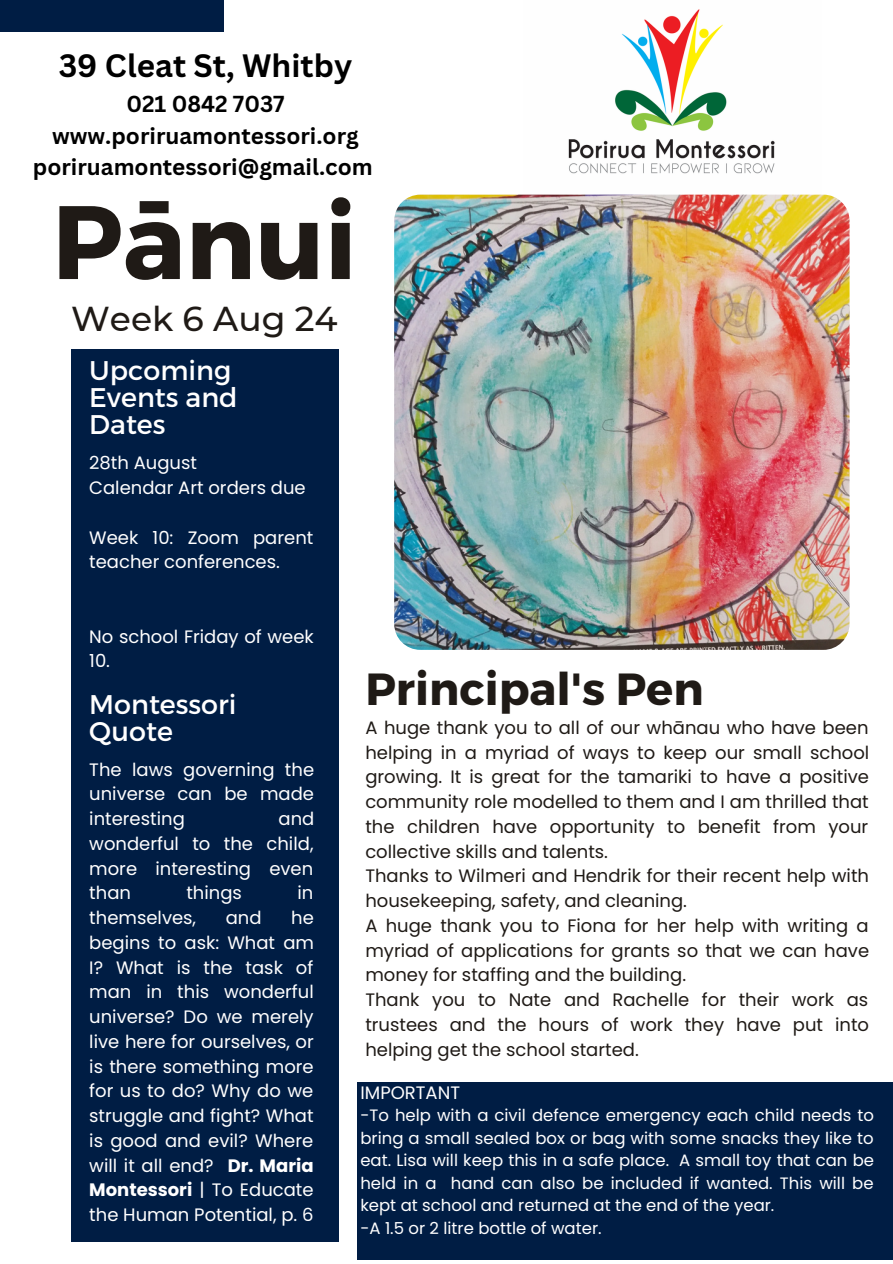
<style>
.page{position:relative;width:893px;height:1264px;background:#fff}
.page>*{position:absolute;margin:0;border:0;box-sizing:border-box;transform-origin:0 0}
.t1{font:700 104.1px "Montserrat";color:#1f1a16}
.t2{font:700 45px "Montserrat";color:#1f1a16}
.t3{font:500 34.5px "Montserrat";color:#1f1a16}
.t4{font:700 31.5px "Canva Sans";color:#000}
.t5{font:27px/27px "Montserrat";color:#fff}
.t6{font:700 22.5px "Canva Sans";color:#000}
.t7{font:18px/24.8px "Poppins";color:#1f1a16;text-align:justify}
.t8{font:18px/24.8px "Poppins";color:#fff;text-align:justify}
.t9{font:16.5px/22.5px "Poppins";color:#fff;text-align:justify}
.s1{font-weight:700}
</style>
<div class="page">
<div style="left:71px;top:349px;width:268px;height:892px;background:#001d44"></div>
<div style="left:0;top:0;width:223px;height:32px;background:#001d44"></div>
<div style="left:357px;top:1082px;width:535px;height:178px;background:#001d44"></div>
<img style="left:568px;top:9px;width:207px;height:165px">
<img style="left:394px;top:195px;width:455px;height:455px;border-radius:26px">
<p class="t4" style="left:59px;top:44px;width:295px">39 Cleat St, Whitby</p>
<p class="t6" style="left:126px;top:88px;width:160px">021 0842 7037</p>
<p class="t6" style="left:52px;top:119px;width:308px">www.poriruamontessori.org</p>
<p class="t6" style="left:33px;top:151px;width:341px">poriruamontessori@gmail.com</p>
<p class="t1" style="left:52px;top:174px;width:306px">Pānui</p>
<p class="t3" style="left:71px;top:297px;width:268px">Week 6 Aug 24</p>
<p class="t5" style="left:89px;top:356px;width:150px">Upcoming<br>Events and<br>Dates</p>
<p class="t8" style="left:89px;top:451px;width:109px">28th August</p>
<p class="t8" style="left:89px;top:475px;width:218px">Calendar Art orders due</p>
<p class="t8" style="left:89px;top:525px;width:226px">Week 10: Zoom parent teacher conferences.</p>
<p class="t8" style="left:89px;top:624px;width:226px">No school Friday of week<br>10.</p>
<p class="t5" style="left:89px;top:690px;width:149px">Montessori<br>Quote</p>
<p class="t8" style="left:89px;top:757px;width:226px">The laws governing the universe can be made interesting</p>
<p class="t8" style="left:89px;top:806px;width:226px;text-indent:189px">and wonderful to the child, more interesting even than</p>
<p class="t8" style="left:186px;top:880px;width:57px">things</p>
<p class="t8" style="left:297px;top:880px;width:17px">in</p>
<p class="t8" style="left:89px;top:905px;width:108px">themselves,</p>
<p class="t8" style="left:226px;top:905px;width:37px">and</p>
<p class="t8" style="left:89px;top:905px;width:226px;text-indent:202px">he begins to ask: What am I? What is the task of man in this wonderful universe? Do we merely live here for ourselves, or is there something more for us to do? Why do we struggle and fight? What is good and evil? Where will it all end? <span class="s1">Dr. Maria Montessori</span> | To Educate the Human Potential, p. 6</p>
<p class="t2" style="left:365px;top:659px;width:340px">Principal's Pen</p>
<p class="t7" style="left:365px;top:715px;width:505px">A huge thank you to all of our whānau who have been helping in a myriad of ways to keep our small school growing. It is great for the tamariki to have a positive community role modelled to them and I am thrilled that the children have opportunity to benefit from your collective skills and talents.</p>
<p class="t7" style="left:365px;top:863px;width:505px">Thanks to Wilmeri and Hendrik for their recent help with housekeeping, safety, and cleaning.</p>
<p class="t7" style="left:365px;top:913px;width:505px">A huge thank you to Fiona for her help with writing a myriad of applications for grants so that we can have money for staffing and the building.</p>
<p class="t7" style="left:365px;top:987px;width:505px">Thank you to Nate and Rachelle for their work as trustees and the hours of work they have put into helping get the school started.</p>
<p class="t8" style="left:360px;top:1079px;width:101px">IMPORTANT</p>
<p class="t9" style="left:360px;top:1104px;width:515px">-To help with a civil defence emergency each child needs to bring a small sealed box or bag with some snacks they like to eat. Lisa will keep this in a safe place. A small toy that can be held in a hand can also be included if wanted. This will be kept at school and returned at the end of the year.</p>
<p class="t9" style="left:360px;top:1216px;width:243px">-A 1.5 or 2 litre bottle of water.</p>
</div>
